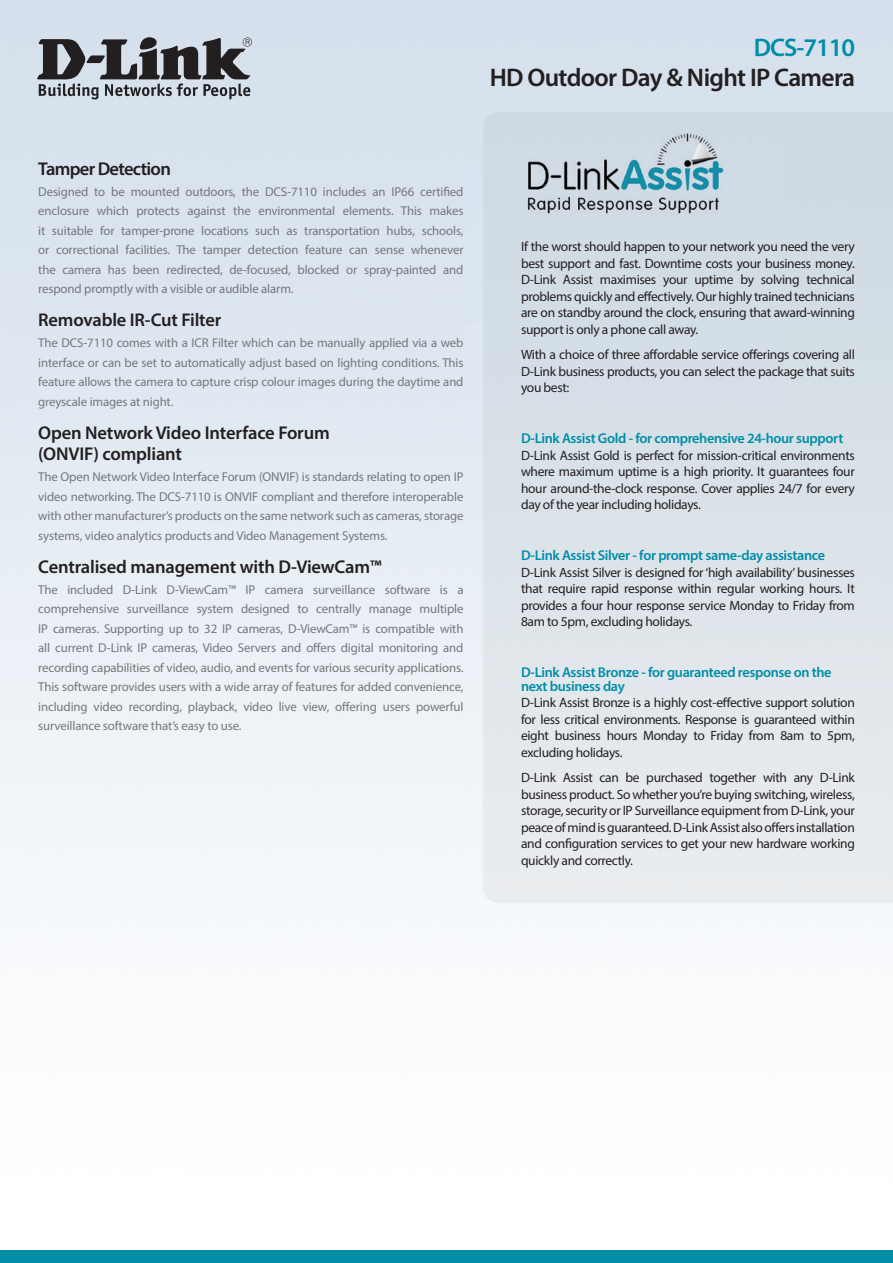
<style>
.page{position:relative;width:893px;height:1263px;background:#fff}
.page>*{position:absolute;margin:0;border:0;box-sizing:border-box;transform-origin:0 0}
.t1{font:600 25.5px "Myriad Pro";letter-spacing:-.025em;color:#231f20}
.t2{font:600 25.5px "Myriad Pro";letter-spacing:-.04em;color:#008da8}
.t3{font:600 18.6px/21.8px "Myriad Pro";letter-spacing:-.01em;color:#231f20}
.t4{font:600 18.6px "Myriad Pro";letter-spacing:-.04em;color:#231f20}
.t5{font:600 18.45px "Myriad Pro";letter-spacing:-.01em;color:#231f20}
.t6{font:600 14.25px/13.5px "Myriad Pro";letter-spacing:-.025em;color:#008da8}
.t7{font:13.5px/16.5px "Myriad Pro";letter-spacing:-.025em;color:#231f20;text-align:justify}
.t8{font:12.9px/19.5px "Myriad Pro";letter-spacing:-.01em;color:#74787d;text-align:justify}
</style>
<div class="page">
<div style="left:0;top:1250px;width:893px;height:13px;background:#008da8"></div>
<svg style="left:37px;top:37px;width:215px;height:62px;background:#868a91"></svg>
<img style="left:464px;top:100px;width:429px;height:825px">
<h2 class="t4" style="left:38px;top:161px;width:134px">Tamper Detection</h2>
<p class="t8" style="left:38px;top:183px;width:427px">Designed to be mounted outdoors, the DCS-7110 includes an IP66 certified enclosure which protects against the environmental elements. This makes it suitable for tamper-prone locations such as transportation hubs, schools, or correctional facilities. The tamper detection feature can sense whenever the camera has been redirected, de-focused, blocked or spray-painted and respond promptly with a visible or audible alarm.</p>
<h3 class="t5" style="left:38px;top:313px;width:185px">Removable IR-Cut Filter</h3>
<p class="t8" style="left:38px;top:334px;width:427px">The DCS-7110 comes with a ICR Filter which can be manually applied via a web interface or can be set to automatically adjust based on lighting conditions. This feature allows the camera to capture crisp colour images during the daytime and greyscale images at night.</p>
<h2 class="t3" style="left:38px;top:423px;width:293px">Open Network Video Interface Forum (ONVIF) compliant</h2>
<p class="t8" style="left:38px;top:468px;width:427px">The Open Network Video Interface Forum (ONVIF) is standards relating to open IP video networking. The DCS-7110 is ONVIF compliant and therefore interoperable with other manufacturer’s products on the same network such as cameras, storage systems, video analytics products and Video Management Systems.</p>
<h2 class="t3" style="left:38px;top:557px;width:345px">Centralised management with D-ViewCam™</h2>
<p class="t8" style="left:38px;top:581px;width:427px">The included D-Link D-ViewCam™ IP camera surveillance software is a comprehensive surveillance system designed to centrally manage multiple IP cameras. Supporting up to 32 IP cameras, D-ViewCam™ is compatible with all current D-Link IP cameras, Video Servers and offers digital monitoring and recording capabilities of video, audio, and events for various security applications.<br>This software provides users with a wide array of features for added convenience, including video recording, playback, video live view, offering users powerful surveillance software that’s easy to use.</p>
<h1 class="t2" style="left:754px;top:38px;width:103px">DCS-7110</h1>
<h1 class="t1" style="left:490px;top:68px;width:367px">HD Outdoor Day &amp; Night IP Camera</h1>
<p class="t7" style="left:521px;top:240px;width:335px">If the worst should happen to your network you need the very best support and fast. Downtime costs your business money.<br>D-Link Assist maximises your uptime by solving technical problems quickly and effectively. Our highly trained technicians are on standby around the clock, ensuring that award-winning support is only a phone call away.</p>
<p class="t7" style="left:521px;top:348px;width:335px">With a choice of three affordable service offerings covering all D-Link business products, you can select the package that suits you best:</p>
<p class="t6" style="left:521px;top:433px;width:324px">D-Link Assist Gold - for comprehensive 24-hour support</p>
<p class="t7" style="left:521px;top:448px;width:335px">D-Link Assist Gold is perfect for mission-critical environments where maximum uptime is a high priority. It guarantees four hour around-the-clock response. Cover applies 24/7 for every day of the year including holidays.</p>
<p class="t6" style="left:521px;top:550px;width:305px">D-Link Assist Silver - for prompt same-day assistance</p>
<p class="t7" style="left:521px;top:565px;width:335px">D-Link Assist Silver is designed for ‘high availability’ businesses that require rapid response within regular working hours. It provides a four hour response service Monday to Friday from 8am to 5pm, excluding holidays.</p>
<p class="t6" style="left:521px;top:667px;width:312px">D-Link Assist Bronze - for guaranteed response on the next business day</p>
<p class="t7" style="left:521px;top:696px;width:335px">D-Link Assist Bronze is a highly cost-effective support solution for less critical environments. Response is guaranteed within eight business hours Monday to Friday from 8am to 5pm, excluding holidays.</p>
<p class="t7" style="left:521px;top:771px;width:335px">D-Link Assist can be purchased together with any D-Link business product. So whether you’re buying switching, wireless, storage, security or IP Surveillance equipment from D-Link, your peace of mind is guaranteed. D-Link Assist also offers installation and configuration services to get your new hardware working quickly and correctly.</p>
</div>
